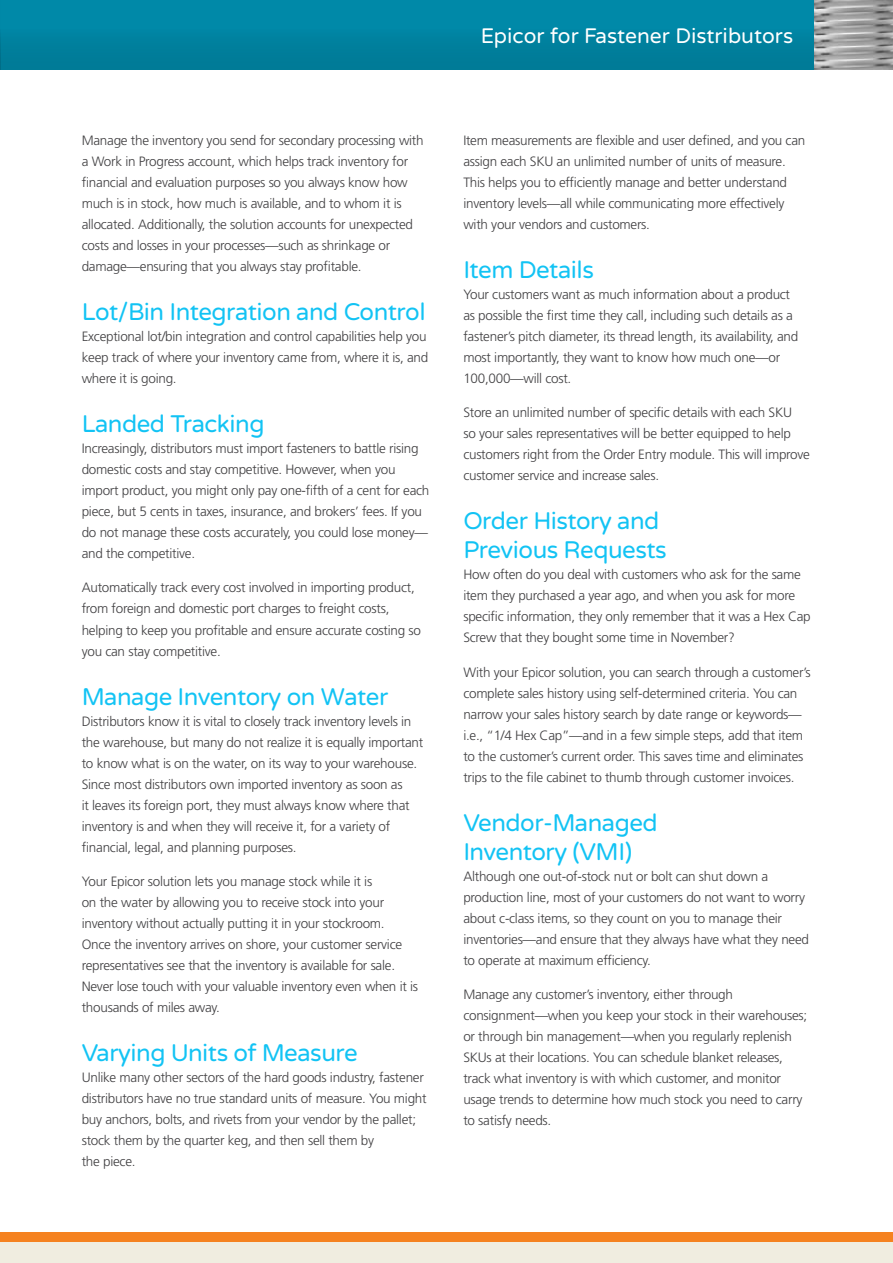
<style>
.page{position:relative;width:893px;height:1263px;background:#fff}
.page>*{position:absolute;margin:0;border:0;box-sizing:border-box;transform-origin:0 0}
.Body_Heading{font:24px/28.8px "Varela Round";letter-spacing:-.02em;color:#12c3f4}
.t1{font:21px "Varela Round";color:#fff}
.Body_Copy{font:300 13.5px/21px "Frutiger LT Std";letter-spacing:-.02em;color:#414042}
</style>
<div class="page">
<div style="left:0;top:1232px;width:893px;height:10px;background:#f58220"></div>
<div style="left:0;top:1242px;width:893px;height:21px;background:#f0ede0"></div>
<div style="left:0;top:0;width:893px;height:70px;background:#0084a2"></div>
<img style="left:814px;top:0;width:79px;height:69px">
<p class="Body_Copy" style="left:82px;top:130px;width:343px">Manage the inventory you send for secondary processing with a Work in Progress account, which helps track inventory for financial and evaluation purposes so you always know how much is in stock, how much is available, and to whom it is allocated. Additionally, the solution accounts for unexpected costs and losses in your processes—such as shrinkage or damage—ensuring that you always stay profitable.</p>
<p class="Body_Heading" style="left:82px;top:298px;width:345px">Lot/Bin Integration and Control</p>
<p class="Body_Copy" style="left:82px;top:326px;width:348px">Exceptional lot/bin integration and control capabilities help you keep track of where your inventory came from, where it is, and where it is going.</p>
<p class="Body_Heading" style="left:82px;top:410px;width:184px">Landed Tracking</p>
<p class="Body_Copy" style="left:82px;top:438px;width:349px">Increasingly, distributors must import fasteners to battle rising domestic costs and stay competitive. However, when you import product, you might only pay one-fifth of a cent for each piece, but 5 cents in taxes, insurance, and brokers’ fees. If you do not manage these costs accurately, you could lose money— and the competitive.</p>
<p class="Body_Copy" style="left:82px;top:577px;width:341px">Automatically track every cost involved in importing product, from foreign and domestic port charges to freight costs, helping to keep you profitable and ensure accurate costing so you can stay competitive.</p>
<p class="Body_Heading" style="left:82px;top:682px;width:308px">Manage Inventory on Water</p>
<p class="Body_Copy" style="left:82px;top:711px;width:343px">Distributors know it is vital to closely track inventory levels in the warehouse, but many do not realize it is equally important to know what is on the water, on its way to your warehouse.<br>Since most distributors own imported inventory as soon as<br>it leaves its foreign port, they must always know where that inventory is and when they will receive it, for a variety of financial, legal, and planning purposes.</p>
<p class="Body_Copy" style="left:82px;top:871px;width:338px">Your Epicor solution lets you manage stock while it is<br>on the water by allowing you to receive stock into your inventory without actually putting it in your stockroom.<br>Once the inventory arrives on shore, your customer service representatives see that the inventory is available for sale.<br>Never lose touch with your valuable inventory even when it is thousands of miles away.</p>
<p class="Body_Heading" style="left:82px;top:1039px;width:278px">Varying Units of Measure</p>
<p class="Body_Copy" style="left:82px;top:1067px;width:346px">Unlike many other sectors of the hard goods industry, fastener distributors have no true standard units of measure. You might buy anchors, bolts, and rivets from your vendor by the pallet; stock them by the quarter keg, and then sell them by<br>the piece.</p>
<h2 class="t1" style="left:481px;top:24px;width:314px">Epicor for Fastener Distributors</h2>
<p class="Body_Copy" style="left:463px;top:130px;width:343px">Item measurements are flexible and user defined, and you can assign each SKU an unlimited number of units of measure.<br>This helps you to efficiently manage and better understand inventory levels—all while communicating more effectively with your vendors and customers.</p>
<p class="Body_Heading" style="left:463px;top:256px;width:132px">Item Details</p>
<p class="Body_Copy" style="left:463px;top:284px;width:336px">Your customers want as much information about a product as possible the first time they call, including such details as a fastener’s pitch diameter, its thread length, its availability, and most importantly, they want to know how much one—or 100,000—will cost.</p>
<p class="Body_Copy" style="left:463px;top:402px;width:348px">Store an unlimited number of specific details with each SKU<br>so your sales representatives will be better equipped to help customers right from the Order Entry module. This will improve customer service and increase sales.</p>
<p class="Body_Heading" style="left:463px;top:507px;width:205px">Order History and<br>Previous Requests</p>
<p class="Body_Copy" style="left:463px;top:564px;width:349px">How often do you deal with customers who ask for the same item they purchased a year ago, and when you ask for more specific information, they only remember that it was a Hex Cap Screw that they bought some time in November?</p>
<p class="Body_Copy" style="left:463px;top:662px;width:349px">With your Epicor solution, you can search through a customer’s complete sales history using self-determined criteria. You can narrow your sales history search by date range or keywords— i.e., “1/4 Hex Cap”—and in a few simple steps, add that item to the customer’s current order. This saves time and eliminates trips to the file cabinet to thumb through customer invoices.</p>
<p class="Body_Heading" style="left:463px;top:809px;width:196px">Vendor-Managed<br>Inventory (VMI)</p>
<p class="Body_Copy" style="left:463px;top:866px;width:347px">Although one out-of-stock nut or bolt can shut down a production line, most of your customers do not want to worry about c-class items, so they count on you to manage their inventories—and ensure that they always have what they need to operate at maximum efficiency.</p>
<p class="Body_Copy" style="left:463px;top:984px;width:345px">Manage any customer’s inventory, either through consignment—when you keep your stock in their warehouses; or through bin management—when you regularly replenish SKUs at their locations. You can schedule blanket releases, track what inventory is with which customer, and monitor usage trends to determine how much stock you need to carry to satisfy needs.</p>
</div>
